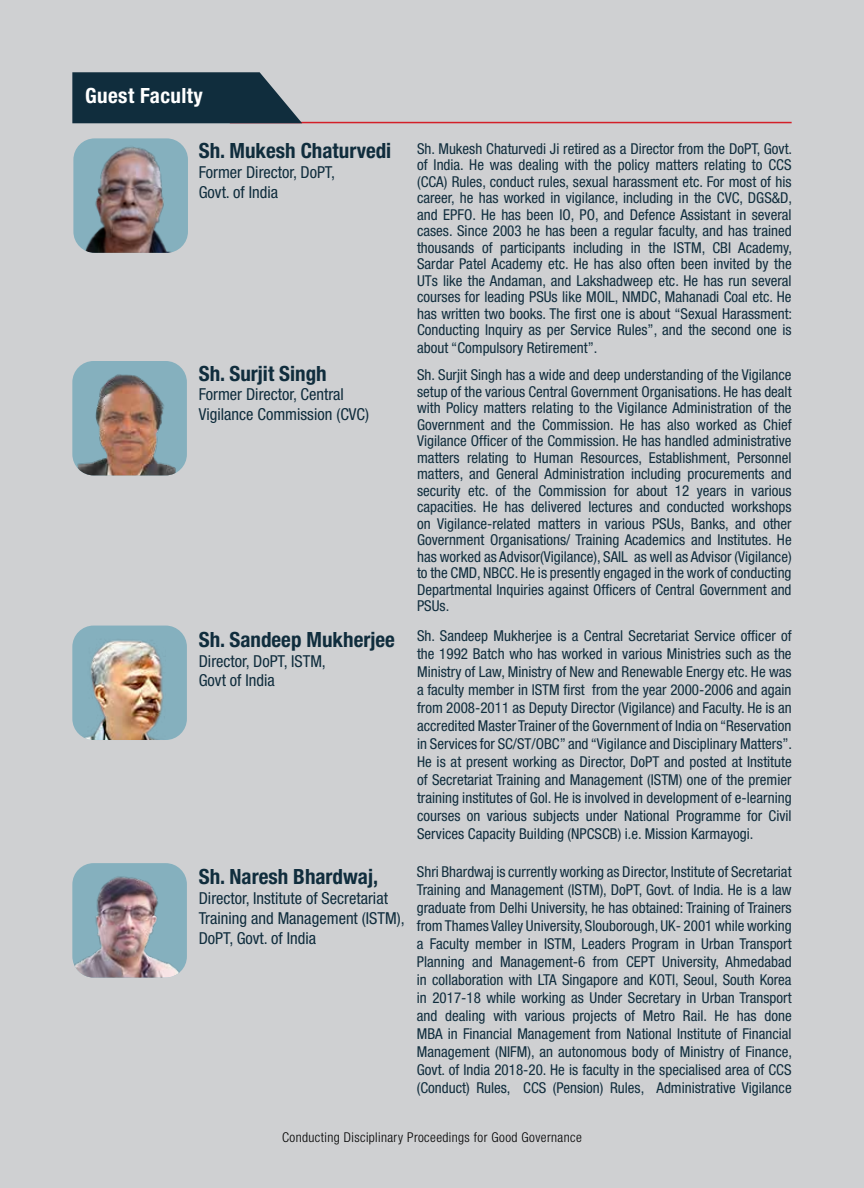
<style>
.page{position:relative;width:864px;height:1188px;background:#fff}
.page>*{position:absolute;margin:0;border:0;box-sizing:border-box;transform-origin:0 0}
.t1{font:700 condensed 21px "Helvetica Neue LT Std";color:#102d3d}
.t2{font:700 condensed 21px "Helvetica Neue LT Std";letter-spacing:.02em;color:#fff}
.t3{font:condensed 16.5px/19.8px "Helvetica Neue LT Std";color:#102d3d}
.t4{font:condensed 15px/16.5px "Helvetica Neue LT Std";color:#102d3d;text-align:justify}
.t5{font:300 condensed 13.5px "Helvetica Neue LT Std";letter-spacing:.03em;color:#000}
</style>
<div class="page">
<div style="left:0;top:0;width:863px;height:1188px;background:#cfd0d2"></div>
<hr style="left:230px;top:122px;width:561px;height:1px;background:#d31f28">
<svg style="left:72px;top:72px;width:230px;height:51px;background:#223c4b"></svg>
<img style="left:73px;top:138px;width:115px;height:115px">
<img style="left:72px;top:361px;width:115px;height:114px">
<div style="left:72px;top:626px;width:115px;height:114px;background:#85b0be;border-radius:21px"></div>
<img style="left:72px;top:630px;width:115px;height:110px">
<img style="left:72px;top:863px;width:115px;height:115px">
<h1 class="t2" style="left:85px;top:83px;width:119px">Guest Faculty</h1>
<h1 class="t1" style="left:199px;top:138px;width:194px">Sh. Mukesh Chaturvedi</h1>
<p class="t3" style="left:199px;top:162px;width:138px">Former Director, DoPT,<br>Govt. of India</p>
<h1 class="t1" style="left:199px;top:360px;width:129px">Sh. Surjit Singh</h1>
<p class="t3" style="left:199px;top:385px;width:172px">Former Director, Central<br>Vigilance Commission (CVC)</p>
<h1 class="t1" style="left:199px;top:627px;width:197px">Sh. Sandeep Mukherjee</h1>
<p class="t3" style="left:199px;top:651px;width:129px">Director, DoPT, ISTM,<br>Govt of India</p>
<h1 class="t1" style="left:199px;top:864px;width:181px">Sh. Naresh Bhardwaj,</h1>
<p class="t3" style="left:199px;top:888px;width:207px">Director, Institute of Secretariat<br>Training and Management (ISTM),<br>DoPT, Govt. of India</p>
<p class="t4" style="left:417px;top:140px;width:376px">Sh. Mukesh Chaturvedi Ji retired as a Director from the DoPT, Govt. of India. He was dealing with the policy matters relating to CCS (CCA) Rules, conduct rules, sexual harassment etc. For most of his career, he has worked in vigilance, including in the CVC, DGS&amp;D, and EPFO. He has been IO, PO, and Defence Assistant in several cases. Since 2003 he has been a regular faculty, and has trained thousands of participants including in the ISTM, CBI Academy, Sardar Patel Academy etc. He has also often been invited by the UTs like the Andaman, and Lakshadweep etc. He has run several courses for leading PSUs like MOIL, NMDC, Mahanadi Coal etc. He has written two books. The first one is about “Sexual Harassment:<br>Conducting Inquiry as per Service Rules”, and the second one is</p>
<p class="t4" style="left:417px;top:334px;width:376px;line-height:27px">about “Compulsory Retirement”.<br>Sh. Surjit Singh has a wide and deep understanding of the Vigilance</p>
<p class="t4" style="left:417px;top:383px;width:376px">setup of the various Central Government Organisations. He has dealt with Policy matters relating to the Vigilance Administration of the Government and the Commission. He has also worked as Chief Vigilance Officer of the Commission. He has handled administrative matters relating to Human Resources, Establishment, Personnel matters, and General Administration including procurements and security etc. of the Commission for about 12 years in various capacities. He has delivered lectures and conducted workshops on Vigilance-related matters in various PSUs, Banks, and other Government Organisations/ Training Academics and Institutes. He has worked as Advisor(Vigilance), SAIL as well as Advisor (Vigilance) to the CMD, NBCC. He is presently engaged in the work of conducting Departmental Inquiries against Officers of Central Government and PSUs.</p>
<p class="t4" style="left:417px;top:627px;width:376px;line-height:18px">Sh. Sandeep Mukherjee is a Central Secretariat Service officer of the 1992 Batch who has worked in various Ministries such as the Ministry of Law, Ministry of New and Renewable Energy etc. He was a faculty member in ISTM first from the year 2000-2006 and again from 2008-2011 as Deputy Director (Vigilance) and Faculty. He is an accredited Master Trainer of the Government of India on “Reservation in Services for SC/ST/OBC” and “Vigilance and Disciplinary Matters”.<br>He is at present working as Director, DoPT and posted at Institute of Secretariat Training and Management (ISTM) one of the premier training institutes of GoI. He is involved in development of e-learning courses on various subjects under National Programme for Civil Services Capacity Building (NPCSCB) i.e. Mission Karmayogi.</p>
<p class="t4" style="left:417px;top:862px;width:376px;line-height:18px">Shri Bhardwaj is currently working as Director, Institute of Secretariat Training and Management (ISTM), DoPT, Govt. of India. He is a law graduate from Delhi University, he has obtained: Training of Trainers from Thames Valley University, Slouborough, UK- 2001 while working a Faculty member in ISTM, Leaders Program in Urban Transport Planning and Management-6 from CEPT University, Ahmedabad in collaboration with LTA Singapore and KOTI, Seoul, South Korea in 2017-18 while working as Under Secretary in Urban Transport and dealing with various projects of Metro Rail. He has done MBA in Financial Management from National Institute of Financial Management (NIFM), an autonomous body of Ministry of Finance, Govt. of India 2018-20. He is faculty in the specialised area of CCS (Conduct) Rules, CCS (Pension) Rules, Administrative Vigilance</p>
<p class="t5" style="left:282px;top:1129px;width:301px">Conducting Disciplinary Proceedings for Good Governance</p>
</div>
